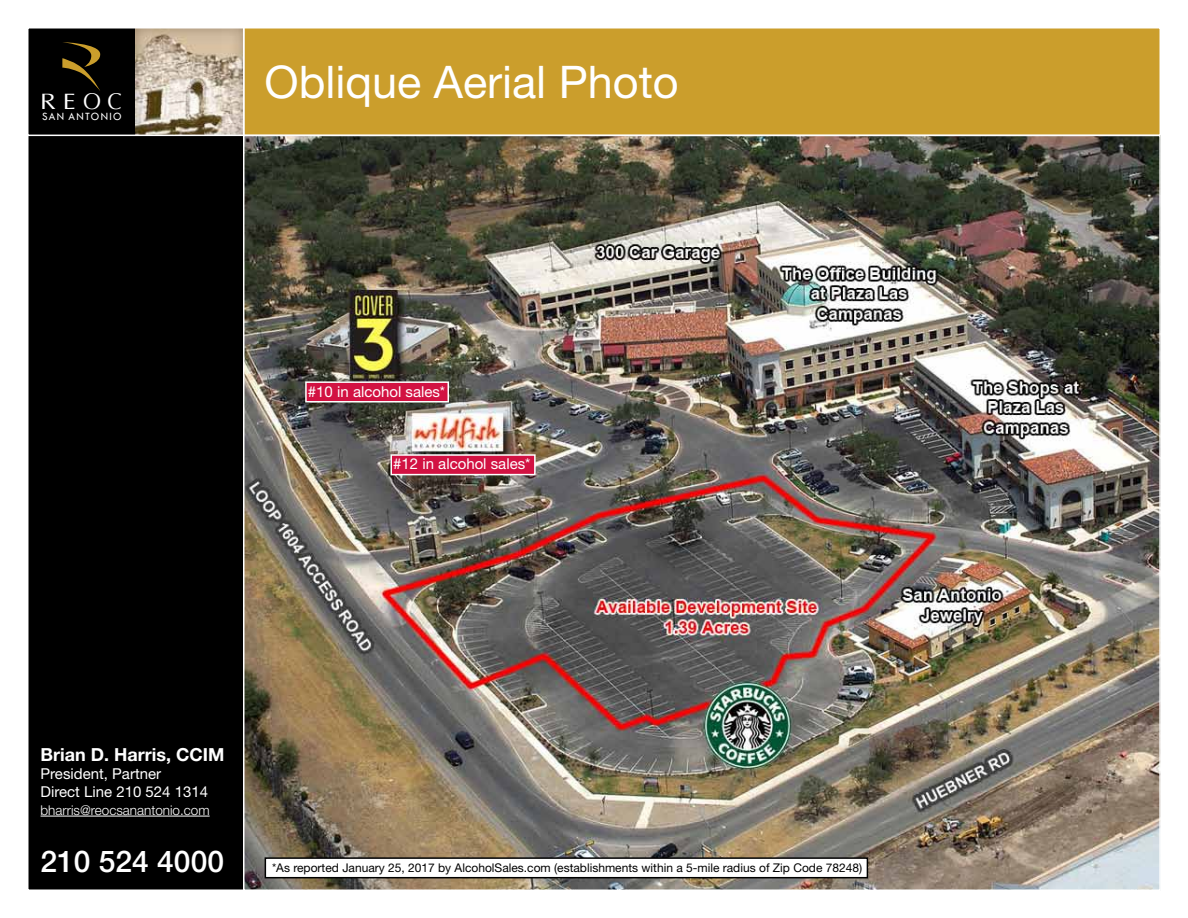
<style>
.page{position:relative;width:1188px;height:918px;background:#fff}
.page>*{position:absolute;margin:0;border:0;box-sizing:border-box;transform-origin:0 0}
.t1{font:45px "Helvetica Neue";color:#fff}
.t2{font:500 30px "Helvetica Neue";color:#fff}
.t3{font:22.65px "Ottawa Plain";color:#fff;scale:1.14 1}
.t4{font:700 18px "Helvetica Neue";color:#fff}
.t5{font:15px/18px "Helvetica Neue";color:#fff}
.t6{font:300 13.5px "Helvetica Neue";color:#fff}
.t7{font:12px "Helvetica Neue";color:#000}
.t8{font:11.55px "Tw Cen";letter-spacing:.115em;color:#fff;scale:.96 1}
</style>
<div class="page">
<div style="left:27px;top:27px;width:1134px;height:109px;background:#cb9e2c;border:2px solid #fff"></div>
<div style="left:28px;top:28px;width:216px;height:862px;background:#000"></div>
<div style="left:27px;top:27px;width:217px;height:864px;border:2px solid #fff"></div>
<hr style="left:41px;top:816px;width:169px;height:1px;background:#fff">
<img style="left:136px;top:30px;width:105px;height:103px">
<svg style="left:62px;top:42px;width:39px;height:49px"></svg>
<div style="left:27px;top:27px;width:217px;height:109px;border:2px solid #fff"></div>
<img style="left:246px;top:138px;width:912px;height:750px">
<div style="left:305px;top:381px;width:144px;height:22px;background:#d21242;border:2px solid #fff"></div>
<div style="left:390px;top:454px;width:146px;height:21px;background:#d21242;border:2px solid #fff"></div>
<div style="left:265px;top:858px;width:602px;height:20px;background:#fff"></div>
<div style="left:265px;top:857px;width:603px;height:21px;border:2px solid #000"></div>
<h3 class="t3" style="left:40px;top:88px;width:73px">REOC</h3>
<p class="t8" style="left:42px;top:110px;width:84px">SAN ANTONIO</p>
<h1 class="t1" style="left:265px;top:56px;width:416px">Oblique Aerial Photo</h1>
<p class="t5" style="left:308px;top:382px;width:139px">#10 in alcohol sales*</p>
<p class="t5" style="left:393px;top:455px;width:139px">#12 in alcohol sales*</p>
<h3 class="t4" style="left:41px;top:743px;width:185px">Brian D. Harris, CCIM</h3>
<p class="t5" style="left:41px;top:764px;width:169px">President, Partner<br>Direct Line 210 524 1314</p>
<p class="t6" style="left:41px;top:802px;width:171px">bharris@reocsanantonio.com</p>
<h2 class="t2" style="left:41px;top:844px;width:185px">210 524 4000</h2>
<p class="t7" style="left:272px;top:860px;width:592px">*As reported January 25, 2017 by AlcoholSales.com (establishments within a 5-mile radius of Zip Code 78248)</p>
</div>
